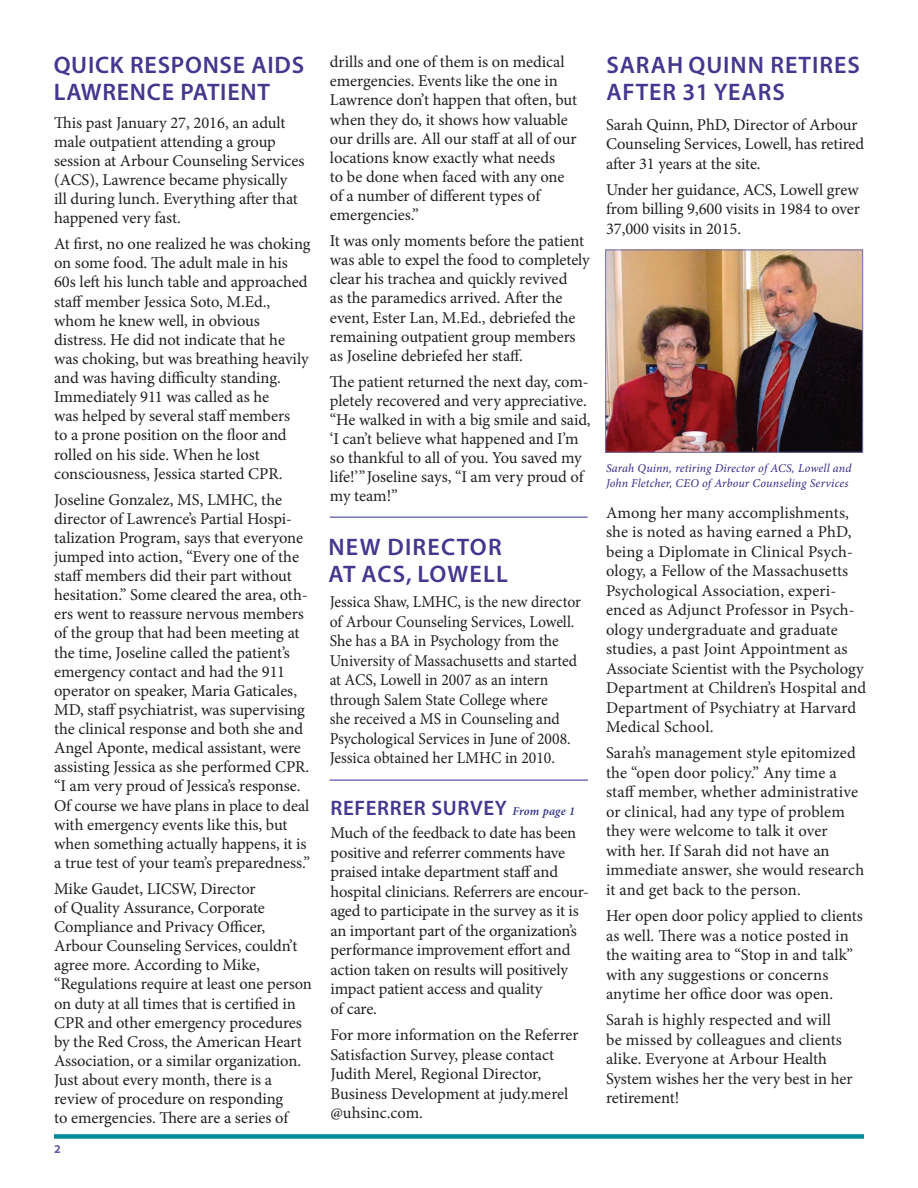
<style>
.page{position:relative;width:918px;height:1188px;background:#fff}
.page>*{position:absolute;margin:0;border:0;box-sizing:border-box;transform-origin:0 0}
.SubHead_2685{font:600 24px/27px "Myriad Pro";letter-spacing:.04em;color:#43388e}
.t1{font:600 21px "Myriad Pro";letter-spacing:.03em;color:#43388e}
._11ptText_BLK{font:16.5px/19.2px "Minion Pro";letter-spacing:-.005em;color:#231f20}
._11ptText_BLK-2{font:16.5px/19.5px "Minion Pro";letter-spacing:-.005em;color:#231f20;scale:.95 1}
.t2{font:italic 12px/15px "Minion Pro";letter-spacing:.01em;color:#332986}
.t3{font:700 12px "Myriad Pro";color:#65599f}
.s1{font-family:"Minion Pro";font-style:italic;font-size:12px;color:#322f85}
</style>
<div class="page">
<hr style="left:330px;top:516px;width:258px;height:2px;background:#7472b5">
<hr style="left:330px;top:779px;width:258px;height:2px;background:#7472b5">
<div style="left:54px;top:1134px;width:810px;height:5px;background:#008b98"></div>
<img style="left:607px;top:252px;width:254px;height:199px">
<div style="left:605px;top:250px;width:258px;height:203px;border:1px solid #7472b5"></div>
<p class="SubHead_2685" style="left:54px;top:51px;width:252px">QUICK RESPONSE AIDS<br>LAWRENCE PATIENT</p>
<p class="_11ptText_BLK" style="left:54px;top:113px;width:252px">This past January 27, 2016, an adult male outpatient attending a group session at Arbour Counseling Services (ACS), Lawrence became physically<br>ill during lunch. Everything after that happened very fast.</p>
<p class="_11ptText_BLK" style="left:54px;top:235px;width:258px">At first, no one realized he was choking on some food. The adult male in his 60s left his lunch table and approached staff member Jessica Soto, M.Ed., whom he knew well, in obvious distress. He did not indicate that he was choking, but was breathing heavily and was having difficulty standing.<br>Immediately 911 was called as he<br>was helped by several staff members<br>to a prone position on the floor and rolled on his side. When he lost consciousness, Jessica started CPR.</p>
<p class="_11ptText_BLK" style="left:54px;top:490px;width:257px">Joseline Gonzalez, MS, LMHC, the director of Lawrence’s Partial Hospi&shy;talization Program, says that everyone jumped into action, “Every one of the staff members did their part without hesitation.” Some cleared the area, oth&shy;ers went to reassure nervous members of the group that had been meeting at the time, Joseline called the patient’s emergency contact and had the 911 operator on speaker, Maria Gaticales, MD, staff psychiatrist, was supervising the clinical response and both she and Angel Aponte, medical assistant, were assisting Jessica as she performed CPR. “I am very proud of Jessica’s response.<br>Of course we have plans in place to deal with emergency events like this, but when something actually happens, it is a true test of your team’s preparedness.”</p>
<p class="_11ptText_BLK" style="left:54px;top:879px;width:259px">Mike Gaudet, LICSW, Director<br>of Quality Assurance, Corporate Compliance and Privacy Officer, Arbour Counseling Services, couldn’t agree more. According to Mike, “Regulations require at least one person on duty at all times that is certified in CPR and other emergency procedures by the Red Cross, the American Heart Association, or a similar organization.<br>Just about every month, there is a review of procedure on responding<br>to emergencies. There are a series of</p>
<p class="t3" style="left:54px;top:1141px;width:8px">2</p>
<p class="_11ptText_BLK" style="left:330px;top:52px;width:249px">drills and one of them is on medical emergencies. Events like the one in<br>Lawrence don’t happen that often, but when they do, it shows how valuable our drills are. All our staff at all of our locations know exactly what needs<br>to be done when faced with any one of a number of different types of emergencies.”</p>
<p class="_11ptText_BLK" style="left:330px;top:231px;width:261px">It was only moments before the patient was able to expel the food to completely clear his trachea and quickly revived<br>as the paramedics arrived. After the event, Ester Lan, M.Ed., debriefed the remaining outpatient group members as Joseline debriefed her staff.</p>
<p class="_11ptText_BLK" style="left:330px;top:372px;width:262px">The patient returned the next day, com&shy;pletely recovered and very appreciative. “He walked in with a big smile and said, ‘I can’t believe what happened and I’m so thankful to all of you. You saved my life!’”Joseline says, “I am very proud of my team!”</p>
<p class="SubHead_2685" style="left:329px;top:532px;width:181px">NEW DIRECTOR<br>AT ACS, LOWELL</p>
<p class="_11ptText_BLK-2" style="left:330px;top:592px;width:266px">Jessica Shaw, LMHC, is the new director of Arbour Counseling Services, Lowell.</p>
<p class="_11ptText_BLK-2" style="left:330px;top:631px;width:262px">She has a BA in Psychology from the University of Massachusetts and started at ACS, Lowell in 2007 as an intern through Salem State College where<br>she received a MS in Counseling and Psychological Services in June of 2008.<br>Jessica obtained her LMHC in 2010.</p>
<p class="t1" style="left:330px;top:795px;width:246px">REFERRER SURVEY <span class="s1">From page 1</span></p>
<p class="_11ptText_BLK" style="left:330px;top:824px;width:260px">Much of the feedback to date has been positive and referrer comments have praised intake department staff and hospital clinicians. Referrers are encour&shy;aged to participate in the survey as it is an important part of the organization’s performance improvement effort and action taken on results will positively impact patient access and quality<br>of care.</p>
<p class="_11ptText_BLK" style="left:330px;top:1025px;width:250px">For more information on the Referrer<br>Satisfaction Survey, please contact<br>Judith Merel, Regional Director,<br>Business Development at judy.merel @uhsinc.com.</p>
<p class="SubHead_2685" style="left:606px;top:51px;width:255px">SARAH QUINN RETIRES<br>AFTER 31 YEARS</p>
<p class="_11ptText_BLK" style="left:606px;top:115px;width:260px">Sarah Quinn, PhD, Director of Arbour<br>Counseling Services, Lowell, has retired after 31 years at the site.</p>
<p class="_11ptText_BLK" style="left:606px;top:180px;width:255px;text-align:justify">Under her guidance, ACS, Lowell grew from billing 9,600 visits in 1984 to over 37,000 visits in 2015.</p>
<p class="t2" style="left:606px;top:460px;width:247px">Sarah Quinn, retiring Director of ACS, Lowell and<br>John Fletcher, CEO of Arbour Counseling Services</p>
<p class="_11ptText_BLK" style="left:606px;top:503px;width:262px">Among her many accomplishments, she is noted as having earned a PhD, being a Diplomate in Clinical Psych&shy;ology, a Fellow of the Massachusetts Psychological Association, experi&shy;enced as Adjunct Professor in Psych&shy;ology undergraduate and graduate studies, a past Joint Appointment as Associate Scientist with the Psychology Department at Children’s Hospital and Department of Psychiatry at Harvard Medical School.</p>
<p class="_11ptText_BLK" style="left:606px;top:743px;width:260px">Sarah’s management style epitomized the “open door policy.” Any time a staff member, whether administrative or clinical, had any type of problem they were welcome to talk it over<br>with her. If Sarah did not have an immediate answer, she would research it and get back to the person.</p>
<p class="_11ptText_BLK" style="left:606px;top:906px;width:258px">Her open door policy applied to clients as well. There was a notice posted in the waiting area to “Stop in and talk” with any suggestions or concerns anytime her office door was open.</p>
<p class="_11ptText_BLK" style="left:606px;top:1010px;width:248px">Sarah is highly respected and will<br>be missed by colleagues and clients alike. Everyone at Arbour Health<br>System wishes her the very best in her retirement!</p>
</div>
